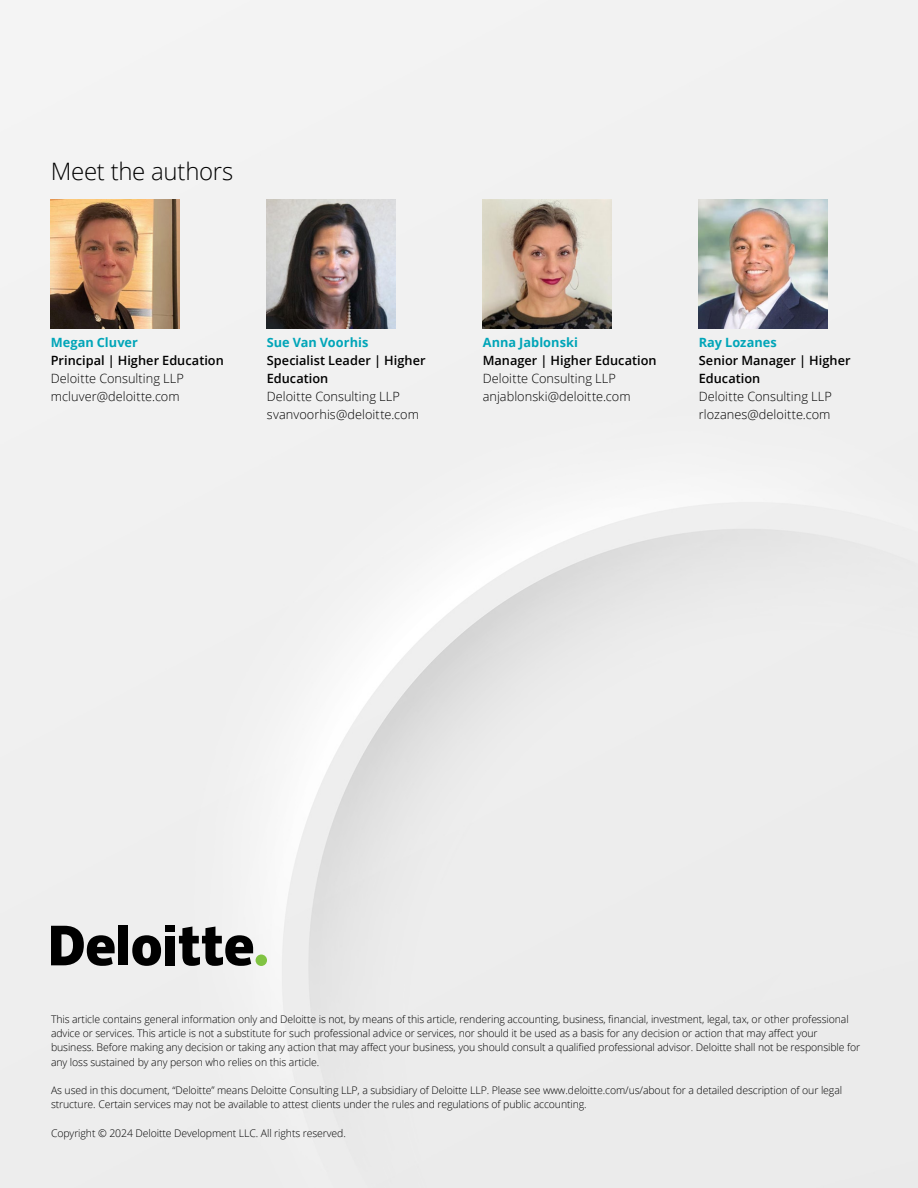
<style>
.page{position:relative;width:918px;height:1188px;background:#efefef}
.page>*{position:absolute;margin:0;border:0;box-sizing:border-box;transform-origin:0 0}
.t1{font:300 24px "Open Sans";letter-spacing:-.015em;color:#000}
.t2{font:300 12.75px/18px "Open Sans";letter-spacing:.005em;color:#000}
.t3{font:600 12.75px/18px "Open Sans";color:#000}
.t4{font:700 12.75px "Open Sans";letter-spacing:.005em;color:#00a5b8}
.t5{font:300 10.5px/14.2px "Open Sans";letter-spacing:-.01em;color:#000}
</style>
<div class="page">
<div style="left:256px;top:955px;width:11px;height:11px;background:#80c342;border-radius:50%"></div>
<div style="left:118px;top:926px;width:10px;height:39px;background:#000"></div>
<svg style="left:132px;top:935px;width:29px;height:31px"></svg>
<div style="left:165px;top:936px;width:10px;height:29px;background:#000"></div>
<div style="left:165px;top:926px;width:10px;height:6px;background:#000"></div>
<svg style="left:179px;top:927px;width:74px;height:39px"></svg>
<svg style="left:51px;top:926px;width:64px;height:40px;background:#5f5f5f"></svg>
<img style="left:51px;top:200px;width:128px;height:128px">
<img style="left:267px;top:200px;width:128px;height:128px">
<img style="left:483px;top:200px;width:128px;height:128px">
<img style="left:699px;top:200px;width:128px;height:128px">
<h1 class="t1" style="left:51px;top:155px;width:184px">Meet the authors</h1>
<p class="t4" style="left:51px;top:333px;width:89px">Megan Cluver</p>
<p class="t3" style="left:51px;top:351px;width:175px">Principal | Higher Education</p>
<p class="t2" style="left:51px;top:369px;width:135px">Deloitte Consulting LLP mcluver@deloitte.com</p>
<p class="t4" style="left:267px;top:333px;width:103px">Sue Van Voorhis</p>
<p class="t3" style="left:267px;top:351px;width:160px">Specialist Leader | Higher<br>Education</p>
<p class="t2" style="left:267px;top:387px;width:154px">Deloitte Consulting LLP svanvoorhis@deloitte.com</p>
<p class="t4" style="left:483px;top:333px;width:97px">Anna Jablonski</p>
<p class="t3" style="left:483px;top:351px;width:175px">Manager | Higher Education</p>
<p class="t2" style="left:483px;top:369px;width:149px">Deloitte Consulting LLP anjablonski@deloitte.com</p>
<p class="t4" style="left:699px;top:333px;width:80px">Ray Lozanes</p>
<p class="t3" style="left:699px;top:351px;width:153px">Senior Manager | Higher<br>Education</p>
<p class="t2" style="left:699px;top:387px;width:135px">Deloitte Consulting LLP rlozanes@deloitte.com</p>
<p class="t5" style="left:51px;top:1012px;width:811px">This article contains general information only and Deloitte is not, by means of this article, rendering accounting, business, financial, investment, legal, tax, or other professional advice or services. This article is not a substitute for such professional advice or services, nor should it be used as a basis for any decision or action that may affect your business. Before making any decision or taking any action that may affect your business, you should consult a qualified professional advisor. Deloitte shall not be responsible for any loss sustained by any person who relies on this article.</p>
<p class="t5" style="left:51px;top:1083px;width:793px">As used in this document, “Deloitte” means Deloitte Consulting LLP, a subsidiary of Deloitte LLP. Please see www.deloitte.com/us/about for a detailed description of our legal structure. Certain services may not be available to attest clients under the rules and regulations of public accounting.</p>
<p class="t5" style="left:51px;top:1126px;width:296px">Copyright © 2024 Deloitte Development LLC. All rights reserved.</p>
</div>
